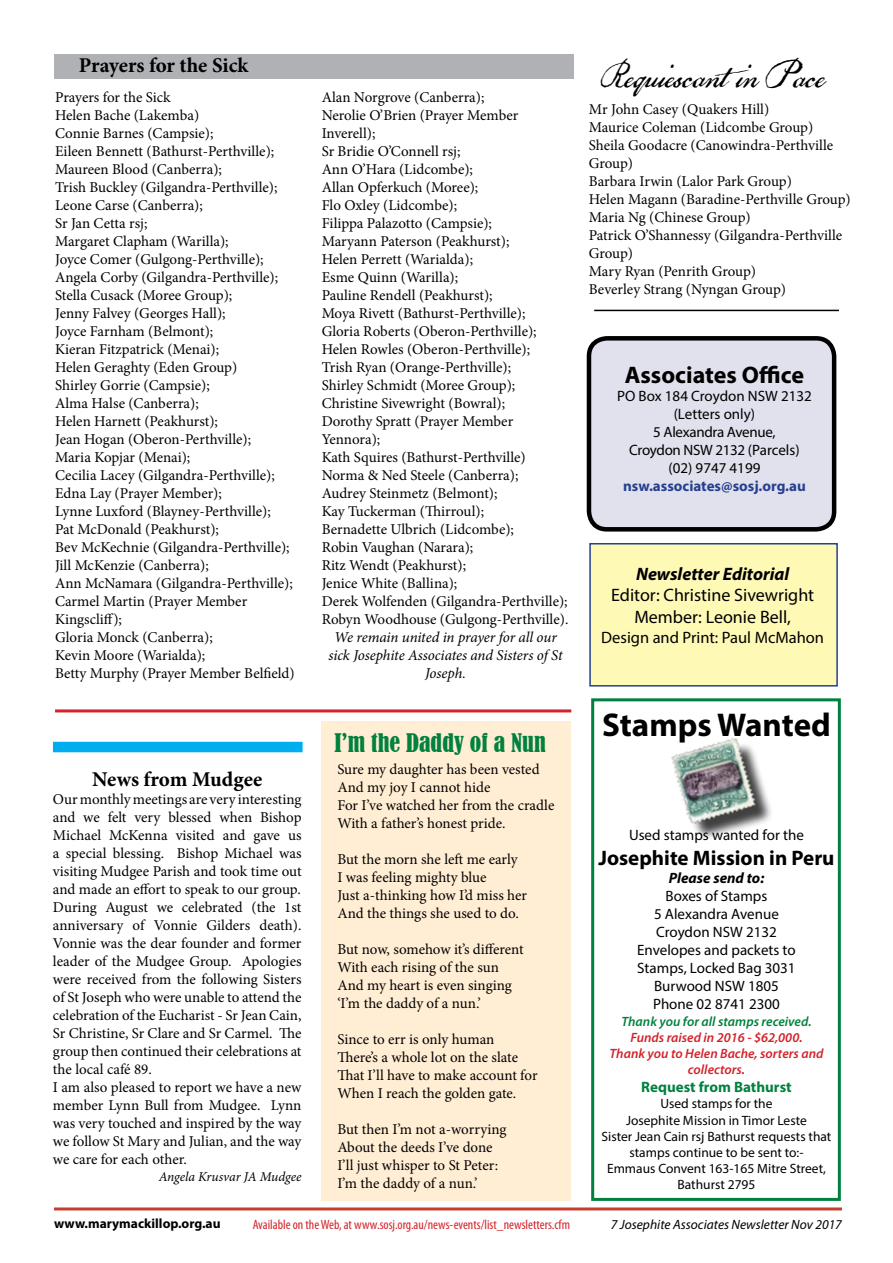
<style>
.page{position:relative;width:893px;height:1263px;background:#fff}
.page>*{position:absolute;margin:0;border:0;box-sizing:border-box;transform-origin:0 0}
.t1{font:36px "National Archive";color:#000}
.t2{font:700 33px "Myriad Pro";color:#000}
.t3{font:condensed 24px "Bernard";color:#00813e}
.t4{font:700 24px "Myriad Pro";color:#000}
.t5{font:700 21px "Minion Pro";color:#000}
.t6{font:700 21px "Myriad Pro";color:#000}
.t7{font:18px/21.6px "Myriad Pro";color:#000;text-align:center}
.t8{font:italic 700 18px "Myriad Pro";color:#000}
.t9{font:16.5px "Myriad Pro";color:#000}
.t10{font:15px/18px "Minion Pro";color:#000}
.t11{font:15px/18px "Myriad Pro";color:#000;text-align:center}
.t12{font:italic 15px/18px "Minion Pro";letter-spacing:-.01em;color:#000;text-align:center}
.t13{font:700 15px "Myriad Pro";color:#25408f}
.t14{font:700 15px "Myriad Pro";color:#00813e}
.t15{font:italic 700 15px "Myriad Pro";color:#000}
.t16{font:13.5px/16.2px "Myriad Pro";color:#000;text-align:center}
.t17{font:condensed 13.5px "Myriad Pro";color:#d2232a}
.t18{font:italic 600 13.5px/16.2px "Myriad Pro";color:#d2232a;text-align:center}
.t19{font:italic 13.5px "Myriad Pro";color:#000}
.t20{font:italic 600 13.5px "Myriad Pro";color:#00813e}
.t21{font:700 13.5px "Myriad Pro";color:#000}
.t22{font:italic 13.5px "Minion Pro";letter-spacing:-.01em;color:#000}
</style>
<div class="page">
<hr style="left:54px;top:1207px;width:788px;height:3px;background:#c43f30">
<div style="left:322px;top:722px;width:249px;height:479px;background:#ffedd4"></div>
<div style="left:54px;top:54px;width:519px;height:25px;background:#afb1b4"></div>
<div style="left:591px;top:698px;width:250px;height:503px;border:3px solid #00813e"></div>
<div style="left:676px;top:741px;width:98px;height:100px;background:#000;opacity:.75"></div>
<img style="left:671px;top:738px;width:92px;height:91px">
<div style="left:589px;top:338px;width:245px;height:191px;background:#e1e0ed;border-radius:18px"></div>
<div style="left:587px;top:336px;width:249px;height:195px;border:4px solid #000;border-radius:18px"></div>
<hr style="left:55px;top:709px;width:516px;height:3px;background:#d2232a">
<div style="left:589px;top:543px;width:249px;height:143px;background:#fff9b6;border:2px solid #25408f"></div>
<div style="left:53px;top:742px;width:250px;height:10px;background:#00aeef"></div>
<hr style="left:594px;top:310px;width:245px;height:1px;background:#000">
<h3 class="t5" style="left:79px;top:51px;width:171px">Prayers for the Sick</h3>
<p class="t10" style="left:55px;top:88px;width:241px">Prayers for the Sick<br>Helen Bache (Lakemba)<br>Connie Barnes (Campsie);<br>Eileen Bennett (Bathurst-Perthville);<br>Maureen Blood (Canberra);<br>Trish Buckley (Gilgandra-Perthville);<br>Leone Carse (Canberra);<br>Sr Jan Cetta rsj;<br>Margaret Clapham (Warilla);<br>Joyce Comer (Gulgong-Perthville);<br>Angela Corby (Gilgandra-Perthville);<br>Stella Cusack (Moree Group);<br>Jenny Falvey (Georges Hall);<br>Joyce Farnham (Belmont);<br>Kieran Fitzpatrick (Menai);<br>Helen Geraghty (Eden Group)<br>Shirley Gorrie (Campsie);<br>Alma Halse (Canberra);<br>Helen Harnett (Peakhurst);<br>Jean Hogan (Oberon-Perthville);<br>Maria Kopjar (Menai);<br>Cecilia Lacey (Gilgandra-Perthville);<br>Edna Lay (Prayer Member);<br>Lynne Luxford (Blayney-Perthville);<br>Pat McDonald (Peakhurst);<br>Bev McKechnie (Gilgandra-Perthville);<br>Jill McKenzie (Canberra);<br>Ann McNamara (Gilgandra-Perthville);<br>Carmel Martin (Prayer Member<br>Kingscliff);<br>Gloria Monck (Canberra);<br>Kevin Moore (Warialda);<br>Betty Murphy (Prayer Member Belfield)</p>
<p class="t10" style="left:322px;top:88px;width:248px">Alan Norgrove (Canberra);<br>Nerolie O’Brien (Prayer Member<br>Inverell);<br>Sr Bridie O’Connell rsj;<br>Ann O’Hara (Lidcombe);<br>Allan Opferkuch (Moree);<br>Flo Oxley (Lidcombe);<br>Filippa Palazotto (Campsie);<br>Maryann Paterson (Peakhurst);<br>Helen Perrett (Warialda);<br>Esme Quinn (Warilla);<br>Pauline Rendell (Peakhurst);<br>Moya Rivett (Bathurst-Perthville);<br>Gloria Roberts (Oberon-Perthville);<br>Helen Rowles (Oberon-Perthville);<br>Trish Ryan (Orange-Perthville);<br>Shirley Schmidt (Moree Group);<br>Christine Sivewright (Bowral);<br>Dorothy Spratt (Prayer Member<br>Yennora);<br>Kath Squires (Bathurst-Perthville)<br>Norma &amp; Ned Steele (Canberra);<br>Audrey Steinmetz (Belmont);<br>Kay Tuckerman (Thirroul);<br>Bernadette Ulbrich (Lidcombe);<br>Robin Vaughan (Narara);<br>Ritz Wendt (Peakhurst);<br>Jenice White (Ballina);<br>Derek Wolfenden (Gilgandra-Perthville);<br>Robyn Woodhouse (Gulgong-Perthville).</p>
<p class="t12" style="left:328px;top:628px;width:236px">We remain united in prayer for all our sick Josephite Associates and Sisters of St<br>Joseph.</p>
<h3 class="t5" style="left:92px;top:765px;width:172px">News from Mudgee</h3>
<p class="t10" style="left:53px;top:791px;width:250px">Our monthly meetings are very interesting and we felt very blessed when Bishop Michael McKenna visited and gave us a special blessing. Bishop Michael was visiting Mudgee Parish and took time out and made an effort to speak to our group.<br>During August we celebrated (the 1st anniversary of Vonnie Gilders death).<br>Vonnie was the dear founder and former leader of the Mudgee Group. Apologies were received from the following Sisters of St Joseph who were unable to attend the celebration of the Eucharist - Sr Jean Cain, Sr Christine, Sr Clare and Sr Carmel. The group then continued their celebrations at the local café 89.<br>I am also pleased to report we have a new member Lynn Bull from Mudgee. Lynn was very touched and inspired by the way we follow St Mary and Julian, and the way we care for each other.</p>
<p class="t22" style="left:159px;top:1167px;width:144px">Angela Krusvar JA Mudgee</p>
<h3 class="t3" style="left:335px;top:728px;width:213px">I’m the Daddy of a Nun</h3>
<p class="t10" style="left:337px;top:760px;width:219px">Sure my daughter has been vested<br>And my joy I cannot hide<br>For I’ve watched her from the cradle<br>With a father’s honest pride.</p>
<p class="t10" style="left:337px;top:850px;width:191px">But the morn she left me early<br>I was feeling mighty blue<br>Just a-thinking how I’d miss her<br>And the things she used to do.</p>
<p class="t10" style="left:337px;top:940px;width:188px">But now, somehow it’s different<br>With each rising of the sun<br>And my heart is even singing ‘I’m the daddy of a nun.’</p>
<p class="t10" style="left:337px;top:1030px;width:202px">Since to err is only human<br>There’s a whole lot on the slate<br>That I’ll have to make account for<br>When I reach the golden gate.</p>
<p class="t10" style="left:337px;top:1120px;width:171px">But then I’m not a-worrying<br>About the deeds I’ve done<br>I’ll just whisper to St Peter:<br>I’m the daddy of a nun.’</p>
<h1 class="t1" style="left:603px;top:54px;width:225px">Requiescantin Pace</h1>
<p class="t10" style="left:589px;top:100px;width:263px">Mr John Casey (Quakers Hill)<br>Maurice Coleman (Lidcombe Group)<br>Sheila Goodacre (Canowindra-Perthville<br>Group)<br>Barbara Irwin (Lalor Park Group)<br>Helen Magann (Baradine-Perthville Group)<br>Maria Ng (Chinese Group)<br>Patrick O’Shannessy (Gilgandra-Perthville<br>Group)<br>Mary Ryan (Penrith Group)<br>Beverley Strang (Nyngan Group)</p>
<h3 class="t4" style="left:625px;top:360px;width:181px">Associates Office</h3>
<p class="t11" style="left:617px;top:387px;width:196px">PO Box 184 Croydon NSW 2132 (Letters only)<br>5 Alexandra Avenue,<br>Croydon NSW 2132 (Parcels) (02) 9747 4199</p>
<p class="t13" style="left:623px;top:476px;width:184px">nsw.associates@sosj.org.au</p>
<p class="t8" style="left:636px;top:562px;width:155px">Newsletter Editorial</p>
<p class="t7" style="left:611px;top:584px;width:205px">Editor: Christine Sivewright<br>Member: Leonie Bell,</p>
<p class="t9" style="left:601px;top:627px;width:224px">Design and Print: Paul McMahon</p>
<h2 class="t2" style="left:602px;top:703px;width:230px">Stamps Wanted</h2>
<p class="t11" style="left:629px;top:826px;width:176px">Used stamps wanted for the</p>
<h3 class="t6" style="left:598px;top:844px;width:238px">Josephite Mission in Peru</h3>
<p class="t15" style="left:669px;top:868px;width:97px">Please send to:</p>
<p class="t11" style="left:637px;top:887px;width:160px">Boxes of Stamps<br>5 Alexandra Avenue<br>Croydon NSW 2132<br>Envelopes and packets to<br>Stamps, Locked Bag 3031<br>Burwood NSW 1805<br>Phone 02 8741 2300</p>
<p class="t20" style="left:621px;top:1012px;width:192px">Thank you for all stamps received.</p>
<p class="t18" style="left:609px;top:1029px;width:215px">Funds raised in 2016 - $62,000.<br>Thank you to Helen Bache, sorters and collectors.</p>
<p class="t14" style="left:641px;top:1077px;width:152px">Request from Bathurst</p>
<p class="t16" style="left:601px;top:1095px;width:231px">Used stamps for the<br>Josephite Mission in Timor Leste<br>Sister Jean Cain rsj Bathurst requests that stamps continue to be sent to:-<br>Emmaus Convent 163-165 Mitre Street,<br>Bathurst 2795</p>
<p class="t21" style="left:54px;top:1215px;width:168px">www.marymackillop.org.au</p>
<p class="t17" style="left:253px;top:1216px;width:319px">Available on the Web, at www.sosj.org.au/news-events/list_newsletters.cfm</p>
<p class="t19" style="left:611px;top:1216px;width:233px">7 Josephite Associates Newsletter Nov 2017</p>
</div>
